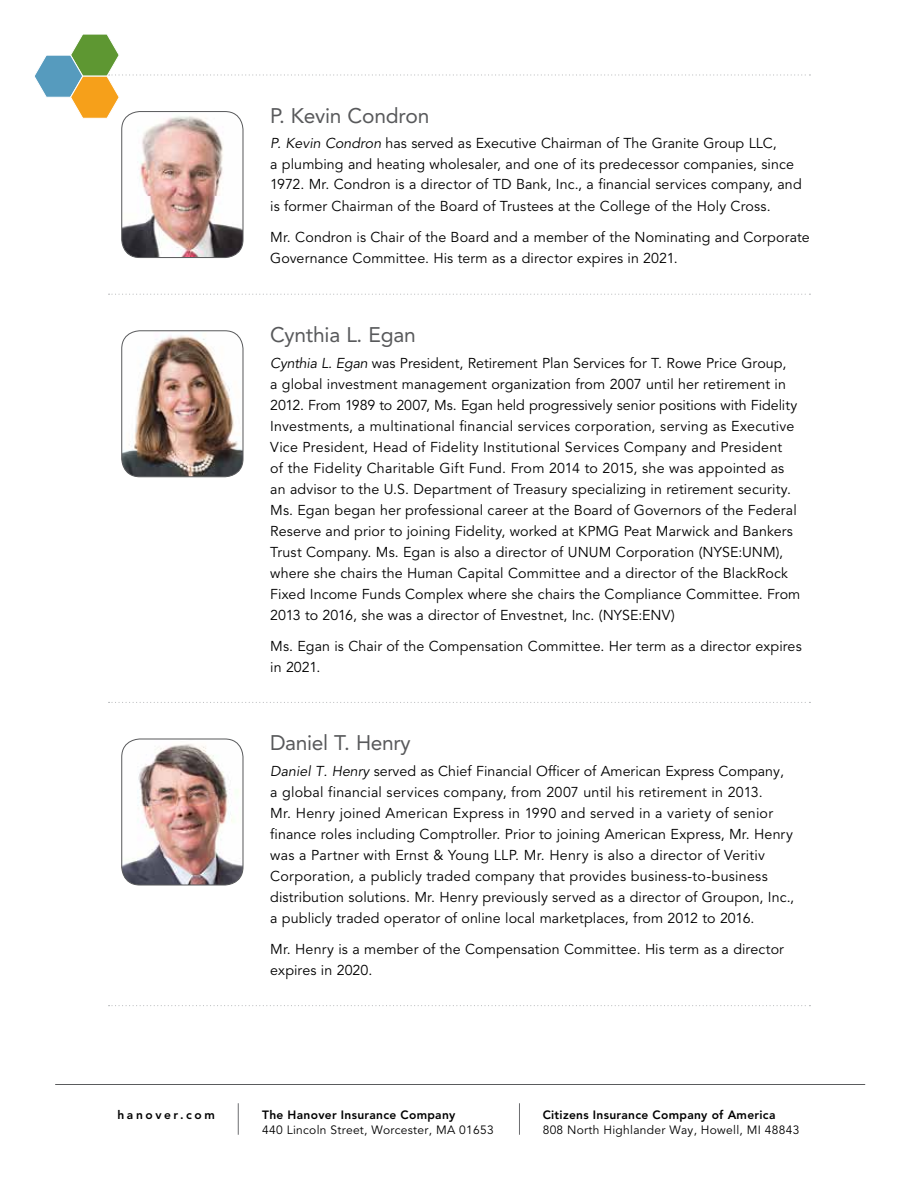
<style>
.page{position:relative;width:918px;height:1188px;background:#fff}
.page>*{position:absolute;margin:0;border:0;box-sizing:border-box;transform-origin:0 0}
.t1{font:21px "Avenir LT Std";letter-spacing:-.01em;color:#58595b}
.t2{font:14.25px/21px "Avenir LT Std";letter-spacing:.01em;color:#000}
.t3{font:12px "Avenir LT Std";letter-spacing:.025em;color:#000}
.t4{font:800 12px "Avenir LT Std";letter-spacing:.025em;color:#000}
.t5{font:800 12px "Avenir LT Std";letter-spacing:.22em;color:#000}
.s1{font-style:italic}
</style>
<div class="page">
<svg style="left:109px;top:294px;width:701px;height:1px"></svg>
<svg style="left:109px;top:702px;width:701px;height:1px"></svg>
<svg style="left:109px;top:1005px;width:701px;height:1px"></svg>
<img style="left:122px;top:119px;width:121px;height:139px">
<div style="left:122px;top:111px;width:121px;height:147px;border:1px solid #58595b;border-radius:18px"></div>
<img style="left:122px;top:331px;width:121px;height:146px">
<div style="left:122px;top:331px;width:121px;height:146px;border:1px solid #58595b;border-radius:18px"></div>
<img style="left:122px;top:739px;width:121px;height:146px">
<div style="left:122px;top:739px;width:121px;height:146px;border:1px solid #58595b;border-radius:18px"></div>
<hr style="left:55px;top:1084px;width:810px;height:1px;background:#5a5b5d">
<hr style="left:519px;top:1103px;width:1px;height:32px;background:#6d6e71">
<hr style="left:238px;top:1103px;width:1px;height:32px;background:#6d6e71">
<svg style="left:35px;top:34px;width:775px;height:85px"></svg>
<h1 class="t1" style="left:270px;top:103px;width:161px">P. Kevin Condron</h1>
<p class="t2" style="left:270px;top:133px;width:533px"><span class="s1">P. Kevin Condron</span> has served as Executive Chairman of The Granite Group LLC,<br>a plumbing and heating wholesaler, and one of its predecessor companies, since 1972. Mr. Condron is a director of TD Bank, Inc., a financial services company, and is former Chairman of the Board of Trustees at the College of the Holy Cross.</p>
<p class="t2" style="left:270px;top:227px;width:541px">Mr. Condron is Chair of the Board and a member of the Nominating and Corporate<br>Governance Committee. His term as a director expires in 2021.</p>
<h1 class="t1" style="left:270px;top:323px;width:147px">Cynthia L. Egan</h1>
<p class="t2" style="left:270px;top:353px;width:532px"><span class="s1">Cynthia L. Egan</span> was President, Retirement Plan Services for T. Rowe Price Group,<br>a global investment management organization from 2007 until her retirement in 2012. From 1989 to 2007, Ms. Egan held progressively senior positions with Fidelity Investments, a multinational financial services corporation, serving as Executive Vice President, Head of Fidelity Institutional Services Company and President<br>of the Fidelity Charitable Gift Fund. From 2014 to 2015, she was appointed as an advisor to the U.S. Department of Treasury specializing in retirement security.<br>Ms. Egan began her professional career at the Board of Governors of the Federal Reserve and prior to joining Fidelity, worked at KPMG Peat Marwick and Bankers Trust Company. Ms. Egan is also a director of UNUM Corporation (NYSE:UNM), where she chairs the Human Capital Committee and a director of the BlackRock Fixed Income Funds Complex where she chairs the Compliance Committee. From 2013 to 2016, she was a director of Envestnet, Inc. (NYSE:ENV)</p>
<p class="t2" style="left:270px;top:636px;width:533px">Ms. Egan is Chair of the Compensation Committee. Her term as a director expires in 2021.</p>
<h1 class="t1" style="left:270px;top:731px;width:142px">Daniel T. Henry</h1>
<p class="t2" style="left:270px;top:761px;width:525px"><span class="s1">Daniel T. Henry</span> served as Chief Financial Officer of American Express Company, a global financial services company, from 2007 until his retirement in 2013.<br>Mr. Henry joined American Express in 1990 and served in a variety of senior finance roles including Comptroller. Prior to joining American Express, Mr. Henry was a Partner with Ernst &amp; Young LLP. Mr. Henry is also a director of Veritiv Corporation, a publicly traded company that provides business-to-business distribution solutions. Mr. Henry previously served as a director of Groupon, Inc., a publicly traded operator of online local marketplaces, from 2012 to 2016.</p>
<p class="t2" style="left:270px;top:939px;width:515px">Mr. Henry is a member of the Compensation Committee. His term as a director expires in 2020.</p>
<p class="t5" style="left:117px;top:1108px;width:99px">hanover.com</p>
<p class="t4" style="left:262px;top:1108px;width:195px">The Hanover Insurance Company</p>
<p class="t4" style="left:543px;top:1108px;width:234px">Citizens Insurance Company of America</p>
<p class="t3" style="left:262px;top:1123px;width:233px">440 Lincoln Street, Worcester, MA 01653</p>
<p class="t3" style="left:543px;top:1123px;width:258px">808 North Highlander Way, Howell, MI 48843</p>
</div>
